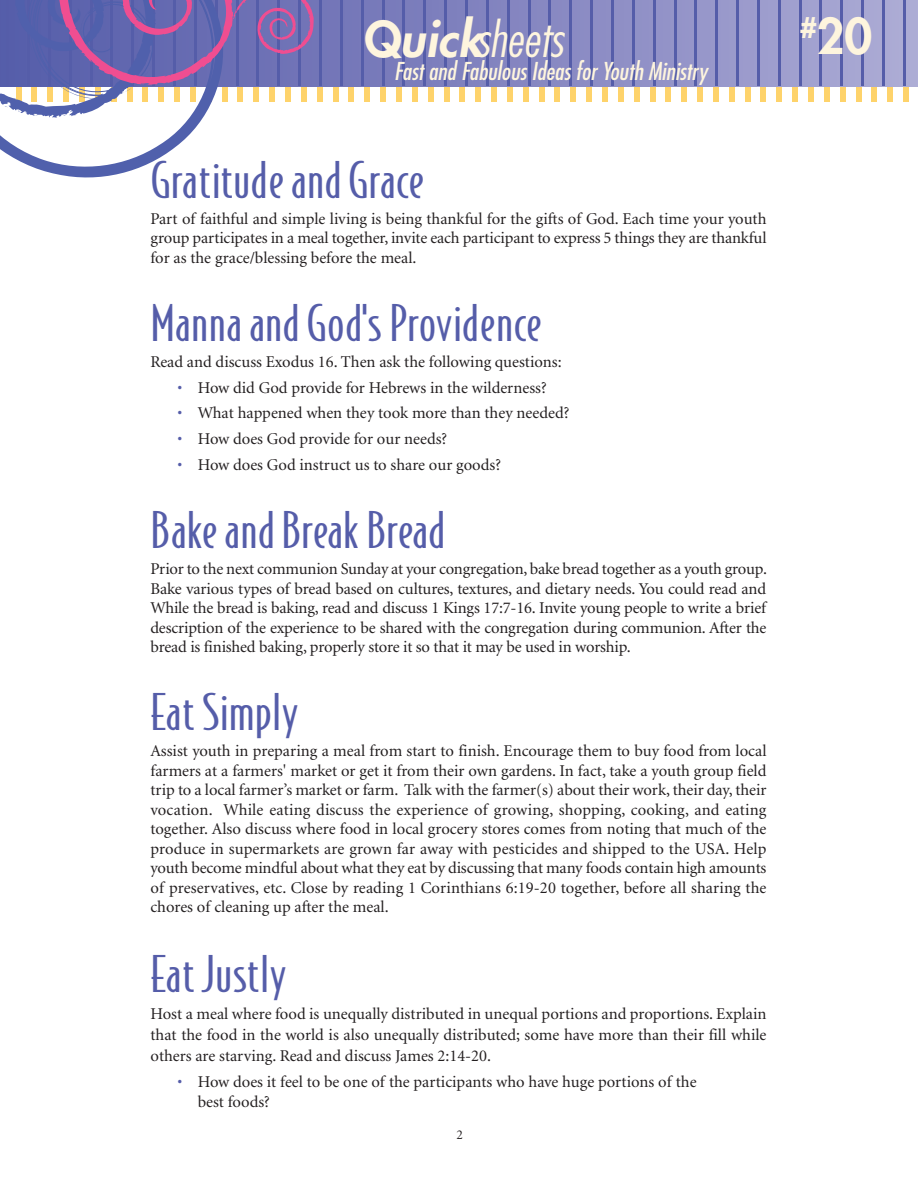
<style>
.page{position:relative;width:918px;height:1188px;background:#fff}
.page>*{position:absolute;margin:0;border:0;box-sizing:border-box;transform-origin:0 0}
.t1{font:48px "STI Mac Sans";letter-spacing:.015em;color:#555da9}
.t2{font:italic 300 condensed 48px "Futura";color:#fef5de}
.t3{font:800 48px "Futura";color:#fef5de}
.t4{font:italic condensed 24px "Futura";color:#fef5de}
.t5{font:16.5px/19.5px "Minion";color:#231f20;text-align:justify}
.t6{font:13.5px "Minion";color:#231f20}
.s1{font-weight:800;font-style:normal;font-stretch:normal}
.s2{font-weight:800;font-stretch:normal}
.s3{color:#555da9}
</style>
<div class="page">
<div style="left:349px;top:16px;width:5px;height:86px;background:#fed36b"></div>
<div style="left:364px;top:16px;width:6px;height:86px;background:#fed36b"></div>
<div style="left:380px;top:16px;width:6px;height:86px;background:#fed36b"></div>
<div style="left:396px;top:16px;width:6px;height:86px;background:#fed36b"></div>
<div style="left:412px;top:16px;width:6px;height:86px;background:#fed36b"></div>
<div style="left:428px;top:16px;width:5px;height:86px;background:#fed36b"></div>
<div style="left:444px;top:16px;width:5px;height:86px;background:#fed36b"></div>
<div style="left:460px;top:16px;width:5px;height:86px;background:#fed36b"></div>
<div style="left:475px;top:16px;width:6px;height:86px;background:#fed36b"></div>
<div style="left:491px;top:16px;width:6px;height:86px;background:#fed36b"></div>
<div style="left:507px;top:16px;width:6px;height:86px;background:#fed36b"></div>
<div style="left:523px;top:16px;width:6px;height:86px;background:#fed36b"></div>
<div style="left:539px;top:16px;width:5px;height:86px;background:#fed36b"></div>
<div style="left:555px;top:16px;width:5px;height:86px;background:#fed36b"></div>
<div style="left:571px;top:16px;width:5px;height:86px;background:#fed36b"></div>
<div style="left:586px;top:16px;width:6px;height:86px;background:#fed36b"></div>
<div style="left:602px;top:16px;width:6px;height:86px;background:#fed36b"></div>
<div style="left:618px;top:16px;width:6px;height:86px;background:#fed36b"></div>
<div style="left:634px;top:16px;width:5px;height:86px;background:#fed36b"></div>
<div style="left:650px;top:16px;width:5px;height:86px;background:#fed36b"></div>
<div style="left:666px;top:16px;width:5px;height:86px;background:#fed36b"></div>
<div style="left:681px;top:16px;width:6px;height:86px;background:#fed36b"></div>
<div style="left:697px;top:16px;width:6px;height:86px;background:#fed36b"></div>
<div style="left:713px;top:16px;width:6px;height:86px;background:#fed36b"></div>
<div style="left:729px;top:16px;width:6px;height:86px;background:#fed36b"></div>
<div style="left:745px;top:16px;width:5px;height:86px;background:#fed36b"></div>
<div style="left:761px;top:16px;width:5px;height:86px;background:#fed36b"></div>
<div style="left:777px;top:16px;width:5px;height:86px;background:#fed36b"></div>
<div style="left:792px;top:16px;width:6px;height:86px;background:#fed36b"></div>
<div style="left:808px;top:16px;width:6px;height:86px;background:#fed36b"></div>
<div style="left:824px;top:16px;width:6px;height:86px;background:#fed36b"></div>
<div style="left:840px;top:16px;width:6px;height:86px;background:#fed36b"></div>
<div style="left:856px;top:16px;width:5px;height:86px;background:#fed36b"></div>
<div style="left:872px;top:16px;width:5px;height:86px;background:#fed36b"></div>
<div style="left:887px;top:16px;width:6px;height:86px;background:#fed36b"></div>
<div style="left:903px;top:16px;width:6px;height:86px;background:#fed36b"></div>
<svg style="left:343px;top:0;width:575px;height:86px;background:#8e8fc5"></svg>
<hr style="left:340px;top:0;width:3px;height:86px;background:#555da9">
<hr style="left:361px;top:0;width:2px;height:86px;background:#555da9">
<hr style="left:382px;top:0;width:2px;height:86px;background:#555da9">
<hr style="left:403px;top:0;width:2px;height:86px;background:#555da9">
<hr style="left:423px;top:0;width:3px;height:86px;background:#555da9">
<hr style="left:444px;top:0;width:3px;height:86px;background:#555da9">
<hr style="left:465px;top:0;width:3px;height:86px;background:#555da9">
<hr style="left:486px;top:0;width:3px;height:86px;background:#555da9">
<hr style="left:507px;top:0;width:2px;height:86px;background:#555da9">
<hr style="left:528px;top:0;width:2px;height:86px;background:#555da9">
<hr style="left:549px;top:0;width:2px;height:86px;background:#555da9">
<hr style="left:569px;top:0;width:3px;height:86px;background:#555da9">
<hr style="left:590px;top:0;width:3px;height:86px;background:#555da9">
<hr style="left:611px;top:0;width:3px;height:86px;background:#555da9">
<hr style="left:632px;top:0;width:3px;height:86px;background:#555da9">
<hr style="left:653px;top:0;width:2px;height:86px;background:#555da9">
<hr style="left:674px;top:0;width:2px;height:86px;background:#555da9">
<hr style="left:695px;top:0;width:2px;height:86px;background:#555da9">
<hr style="left:715px;top:0;width:3px;height:86px;background:#555da9">
<hr style="left:736px;top:0;width:3px;height:86px;background:#555da9">
<hr style="left:757px;top:0;width:3px;height:86px;background:#555da9">
<hr style="left:778px;top:0;width:3px;height:86px;background:#555da9">
<hr style="left:799px;top:0;width:2px;height:86px;background:#555da9">
<hr style="left:820px;top:0;width:2px;height:86px;background:#555da9">
<hr style="left:841px;top:0;width:2px;height:86px;background:#555da9">
<hr style="left:861px;top:0;width:3px;height:86px;background:#555da9">
<hr style="left:882px;top:0;width:3px;height:86px;background:#555da9">
<hr style="left:903px;top:0;width:3px;height:86px;background:#555da9">
<svg style="left:0;top:0;width:340px;height:178px"></svg>
<h1 class="t2" style="left:364px;top:11px;width:200px"><span class="s1">Q</span><span class="s2">uick</span>sheets</h1>
<h2 class="t4" style="left:394px;top:56px;width:315px">Fast and Fabulous Ideas for Youth Ministry</h2>
<h1 class="t1" style="left:150px;top:151px;width:275px">Gratitudeand Grace</h1>
<p class="t5" style="left:150px;top:209px;width:618px">Part of faithful and simple living is being thankful for the gifts of God. Each time your youth group participates in a meal together, invite each participant to express 5 things they are thankful for as the grace/blessing before the meal.</p>
<h1 class="t1" style="left:150px;top:294px;width:392px">Mannaand God'sProvidence</h1>
<p class="t5" style="left:150px;top:352px;width:413px">Read and discuss Exodus 16. Then ask the following questions:</p>
<p class="t5" style="left:177px;top:378px;width:371px"><span class="s3">•</span> How did God provide for Hebrews in the wilderness?</p>
<p class="t5" style="left:177px;top:404px;width:393px"><span class="s3">•</span> What happened when they took more than they needed?</p>
<p class="t5" style="left:177px;top:430px;width:271px"><span class="s3">•</span> How does God provide for our needs?</p>
<p class="t5" style="left:177px;top:456px;width:325px"><span class="s3">•</span> How does God instruct us to share our goods?</p>
<h1 class="t1" style="left:150px;top:502px;width:296px">Bakeand Break Bread</h1>
<p class="t5" style="left:150px;top:560px;width:618px">Prior to the next communion Sunday at your congregation, bake bread together as a youth group.<br>Bake various types of bread based on cultures, textures, and dietary needs. You could read and While the bread is baking, read and discuss 1 Kings 17:7-16. Invite young people to write a brief description of the experience to be shared with the congregation during communion. After the bread is finished baking, properly store it so that it may be used in worship.</p>
<h1 class="t1" style="left:150px;top:684px;width:149px">EatSimply</h1>
<p class="t5" style="left:150px;top:742px;width:618px">Assist youth in preparing a meal from start to finish. Encourage them to buy food from local farmers at a farmers' market or get it from their own gardens. In fact, take a youth group field trip to a local farmer’s market or farm. Talk with the farmer(s) about their work, their day, their vocation. While eating discuss the experience of growing, shopping, cooking, and eating together. Also discuss where food in local grocery stores comes from noting that much of the produce in supermarkets are grown far away with pesticides and shipped to the USA. Help youth become mindful about what they eat by discussing that many foods contain high amounts of preservatives, etc. Close by reading 1 Corinthians 6:19-20 together, before all sharing the chores of cleaning up after the meal.</p>
<h1 class="t1" style="left:150px;top:945px;width:137px">Eat Justly</h1>
<p class="t5" style="left:150px;top:1004px;width:618px;line-height:21px">Host a meal where food is unequally distributed in unequal portions and proportions. Explain that the food in the world is also unequally distributed; some have more than their fill while others are starving. Read and discuss James 2:14-20.</p>
<p class="t5" style="left:198px;top:1073px;width:500px;text-indent:-20px"><span class="s3">•</span> How does it feel to be one of the participants who have huge portions of the best foods?</p>
<p class="t6" style="left:457px;top:1128px;width:8px">2</p>
<h1 class="t3" style="left:800px;top:6px;width:74px"><sup>#</sup>20</h1>
</div>
